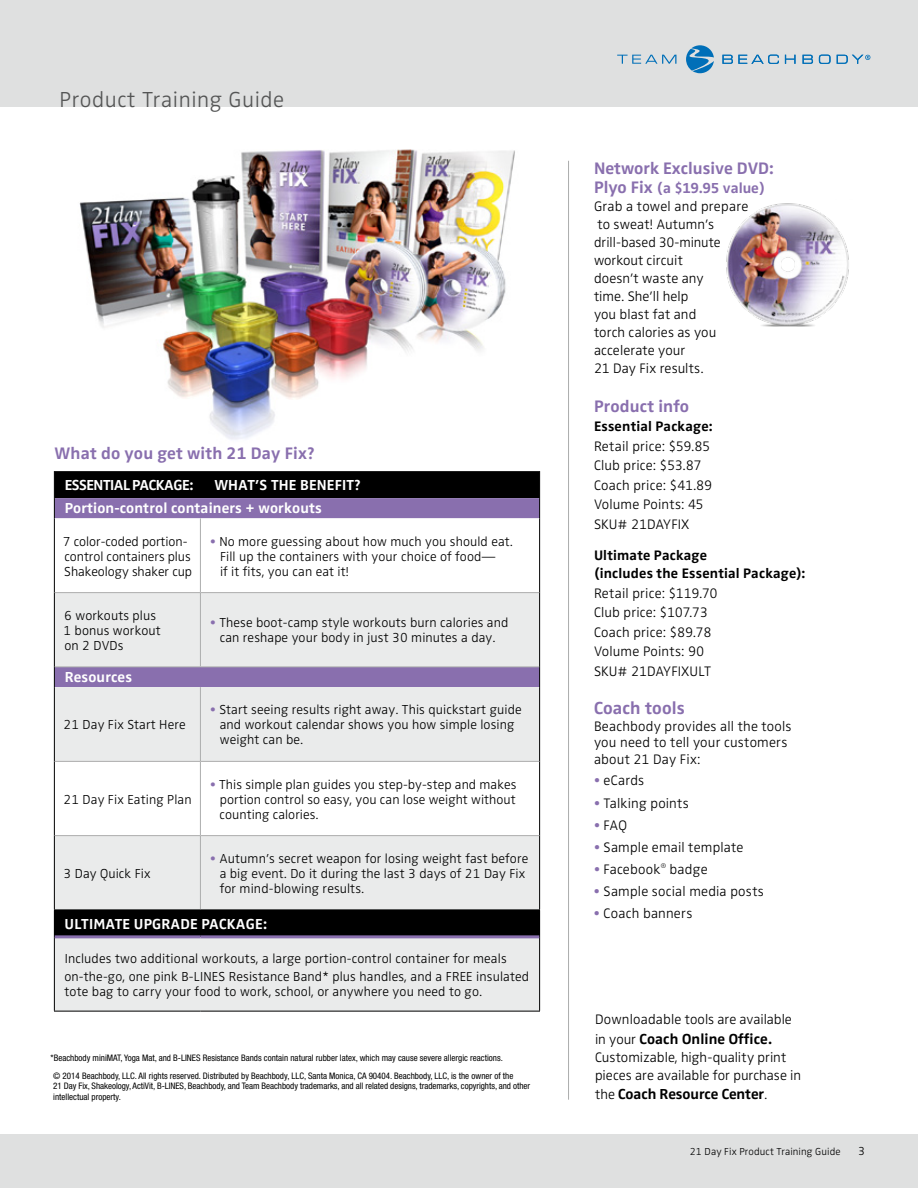
<style>
.page{position:relative;width:918px;height:1188px;background:#fff}
.page>*{position:absolute;margin:0;border:0;box-sizing:border-box;transform-origin:0 0}
.t1{font:300 22.5px "Zwo";letter-spacing:.025em;color:#545555}
.t2{font:700 18px "Zwo";letter-spacing:.005em;color:#896fae}
.t3{font:700 17.25px "Zwo";letter-spacing:.01em;color:#896fae}
.t4{font:700 15px/23px "Zwo";letter-spacing:.01em;color:#fff}
.t5{font:700 15px "Zwo";letter-spacing:-.005em;color:#000}
.t6{font:700 15px "Zwo";color:#896fae}
.t7{font:700 15px "Zwo";letter-spacing:-.035em;color:#fff}
.t8{font:300 14.25px/18px "Zwo";letter-spacing:.01em;color:#000}
.t9{font:700 14.25px/18px "Zwo";letter-spacing:.015em;color:#000}
.t10{font:300 13.5px/15px "Zwo";letter-spacing:.01em;color:#000}
.t11{font:300 12px "Zwo";color:#000}
.t12{font:300 10.5px "Zwo";letter-spacing:.01em;color:#000}
.t13{font:condensed 9px/17.2px "Helvetica Neue";color:#000}
.s1{color:#896fae}
.s2{font-size:14.25px}
.s3{font-size:17.25px}
.s4{font-weight:300;font-size:14.25px}
</style>
<div class="page">
<img style="left:79px;top:149px;width:436px;height:291px">
<hr style="left:568px;top:161px;width:1px;height:939px;background:#acadad">
<svg style="left:55px;top:593px;width:484px;height:418px;fill:#eaebeb"></svg>
<div style="left:54px;top:910px;width:486px;height:27px;background:#000"></div>
<svg style="left:54px;top:471px;width:486px;height:47px;background:#3a304a"></svg>
<hr style="left:54px;top:518px;width:1px;height:75px;background:#000">
<hr style="left:539px;top:518px;width:1px;height:75px;background:#000">
<hr style="left:200px;top:518px;width:1px;height:74px;background:#acadad">
<hr style="left:54px;top:687px;width:1px;height:74px;background:#000">
<hr style="left:539px;top:687px;width:1px;height:74px;background:#000">
<hr style="left:54px;top:761px;width:1px;height:75px;background:#000">
<hr style="left:539px;top:761px;width:1px;height:75px;background:#000">
<hr style="left:54px;top:836px;width:1px;height:74px;background:#000">
<hr style="left:539px;top:836px;width:1px;height:74px;background:#000">
<hr style="left:54px;top:937px;width:1px;height:74px;background:#000">
<hr style="left:539px;top:937px;width:1px;height:74px;background:#000">
<hr style="left:54px;top:1011px;width:146px;height:1px;background:#000">
<hr style="left:200px;top:1011px;width:340px;height:1px;background:#000">
<hr style="left:200px;top:687px;width:1px;height:74px;background:#acadad">
<hr style="left:55px;top:761px;width:145px;height:1px;background:#acadad">
<hr style="left:200px;top:761px;width:339px;height:1px;background:#acadad">
<hr style="left:200px;top:762px;width:1px;height:73px;background:#acadad">
<hr style="left:55px;top:835px;width:145px;height:1px;background:#acadad">
<hr style="left:200px;top:835px;width:339px;height:1px;background:#acadad">
<hr style="left:200px;top:836px;width:1px;height:74px;background:#acadad">
<svg style="left:54px;top:667px;width:1px;height:20px"></svg>
<svg style="left:539px;top:667px;width:1px;height:20px"></svg>
<hr style="left:55px;top:935px;width:145px;height:3px;background:#896fae">
<hr style="left:200px;top:935px;width:339px;height:3px;background:#896fae">
<hr style="left:54px;top:593px;width:1px;height:74px;background:#000">
<hr style="left:200px;top:593px;width:1px;height:74px;background:#acadad">
<hr style="left:55px;top:667px;width:145px;height:1px;background:#acadad">
<hr style="left:200px;top:667px;width:339px;height:1px;background:#acadad">
<hr style="left:55px;top:592px;width:145px;height:1px;background:#acadad">
<hr style="left:200px;top:592px;width:339px;height:1px;background:#acadad">
<hr style="left:539px;top:593px;width:1px;height:74px;background:#000">
<img style="left:726px;top:203px;width:123px;height:124px">
<div style="left:0;top:1134px;width:918px;height:54px;background:#dfe0e0"></div>
<div style="left:0;top:0;width:918px;height:107px;background:#dfe0e0"></div>
<svg style="left:617px;top:55px;width:59px;height:9px"></svg>
<svg style="left:722px;top:55px;width:57px;height:9px"></svg>
<svg style="left:785px;top:55px;width:11px;height:9px"></svg>
<svg style="left:803px;top:55px;width:10px;height:9px"></svg>
<svg style="left:819px;top:55px;width:12px;height:9px"></svg>
<svg style="left:686px;top:45px;width:28px;height:28px"></svg>
<svg style="left:837px;top:55px;width:33px;height:9px"></svg>
<h1 class="t1" style="left:59px;top:87px;width:226px">Product Training Guide</h1>
<p class="t3" style="left:55px;top:443px;width:262px">What do you get with 21 Day Fix?</p>
<p class="t7" style="left:65px;top:477px;width:130px">ESSENTIAL PACKAGE:</p>
<p class="t4" style="left:65px;top:474px;width:298px;text-indent:150px">WHAT’S THE BENEFIT?<br>Portion-control containers + workouts</p>
<p class="t10" style="left:63px;top:534px;width:131px">7 color-coded portion&shy;control containers plus<br>Shakeology shaker cup</p>
<p class="t10" style="left:220px;top:534px;width:294px;text-indent:-10px"><span class="s1">•</span> No more guessing about how much you should eat.<br>Fill up the containers with your choice of food—<br>if it fits, you can eat it!</p>
<p class="t10" style="left:63px;top:608px;width:99px">6 workouts plus<br>1 bonus workout on 2 DVDs</p>
<p class="t10" style="left:210px;top:615px;width:300px;text-align:center"><span class="s1">•</span> These boot-camp style workouts burn calories and can reshape your body in just 30 minutes a day.</p>
<p class="t4" style="left:65px;top:666px;width:69px">Resources</p>
<p class="t10" style="left:64px;top:717px;width:124px">21 Day Fix Start Here</p>
<p class="t10" style="left:220px;top:702px;width:303px;text-indent:-9px"><span class="s1">•</span> Start seeing results right away. This quickstart guide and workout calendar shows you how simple losing weight can be.</p>
<p class="t10" style="left:64px;top:792px;width:130px">21 Day Fix Eating Plan</p>
<p class="t10" style="left:220px;top:777px;width:298px;text-align:justify;text-indent:-9px"><span class="s1">•</span> This simple plan guides you step-by-step and makes portion control so easy, you can lose weight without counting calories.</p>
<p class="t10" style="left:220px;top:851px;width:310px;text-indent:-9px"><span class="s1">•</span> Autumn’s secret weapon for losing weight fast before a big event. Do it during the last 3 days of 21 Day Fix for mind-blowing results.</p>
<p class="t4" style="left:65px;top:913px;width:204px">ULTIMATE UPGRADE PACKAGE:</p>
<p class="t10" style="left:64px;top:949px;width:466px;line-height:18px">Includes two additional workouts, a large portion-control container for meals on-the-go, one pink B-LINES Resistance Band<span class="s2">*</span> plus handles, and a FREE insulated</p>
<p class="t10" style="left:65px;top:984px;width:419px">tote bag to carry your food to work, school, or anywhere you need to go.</p>
<p class="t10" style="left:64px;top:866px;width:89px">3 Day Quick Fix</p>
<p class="t13" style="left:51px;top:1050px;width:464px">*Beachbody miniMAT, Yoga Mat, and B-LINES Resistance Bands contain natural rubber latex, which may cause severe allergic reactions.<br>© 2014 Beachbody, LLC. All rights reserved. Distributed by Beachbody, LLC, Santa Monica, CA 90404. Beachbody, LLC, is the owner of the</p>
<p class="t13" style="left:53px;top:1081px;width:478px;line-height:10.5px">21 Day Fix, Shakeology, ActiVit, B-LINES, Beachbody, and Team Beachbody trademarks, and all related designs, trademarks, copyrights, and other intellectual property.</p>
<p class="t3" style="left:594px;top:158px;width:181px">Network Exclusive DVD:</p>
<p class="t6" style="left:594px;top:180px;width:173px"><span class="s3">Plyo Fix</span> (a $19.95 value)</p>
<p class="t8" style="left:594px;top:198px;width:156px">Grab a towel and prepare to sweat! Autumn’s drill-based 30-minute workout circuit<br>doesn’t waste any<br>time. She’ll help<br>you blast fat and<br>torch calories as you accelerate your<br>21 Day Fix results.</p>
<p class="t3" style="left:594px;top:396px;width:97px">Product info</p>
<p class="t9" style="left:594px;top:417px;width:120px">Essential Package:</p>
<p class="t8" style="left:594px;top:436px;width:120px;line-height:19.5px">Retail price: $59.85<br>Club price: $53.87<br>Coach price: $41.89<br>Volume Points: 45<br>SKU# 21DAYFIX</p>
<p class="t9" style="left:594px;top:546px;width:213px">Ultimate Package<br>(includes the Essential Package):</p>
<p class="t8" style="left:594px;top:583px;width:125px;line-height:19.5px">Retail price: $119.70<br>Club price: $107.73<br>Coach price: $89.78<br>Volume Points: 90<br>SKU# 21DAYFIXULT</p>
<h2 class="t2" style="left:594px;top:697px;width:92px">Coach tools</h2>
<p class="t8" style="left:594px;top:717px;width:199px;line-height:16.5px">Beachbody provides all the tools you need to tell your customers about 21 Day Fix:</p>
<p class="t8" style="left:594px;top:772px;width:52px"><span class="s1">•</span> eCards</p>
<p class="t8" style="left:594px;top:794px;width:96px"><span class="s1">•</span> Talking points</p>
<p class="t8" style="left:594px;top:816px;width:34px"><span class="s1">•</span> FAQ</p>
<p class="t8" style="left:594px;top:838px;width:151px"><span class="s1">•</span> Sample email template</p>
<p class="t8" style="left:594px;top:860px;width:115px"><span class="s1">•</span> Facebook<sup>®</sup> badge</p>
<p class="t8" style="left:594px;top:882px;width:171px"><span class="s1">•</span> Sample social media posts</p>
<p class="t8" style="left:594px;top:904px;width:100px"><span class="s1">•</span> Coach banners</p>
<p class="t8" style="left:595px;top:1010px;width:198px">Downloadable tools are available</p>
<p class="t5" style="left:595px;top:1030px;width:178px"><span class="s4">in your</span> Coach Online Office.</p>
<p class="t8" style="left:595px;top:1048px;width:208px">Customizable, high-quality print pieces are available for purchase in</p>
<p class="t5" style="left:595px;top:1085px;width:174px"><span class="s4">the</span> Coach Resource Center<span class="s4">.</span></p>
<p class="t12" style="left:690px;top:1146px;width:152px">21 Day Fix Product Training Guide</p>
<p class="t11" style="left:858px;top:1144px;width:8px">3</p>
</div>
